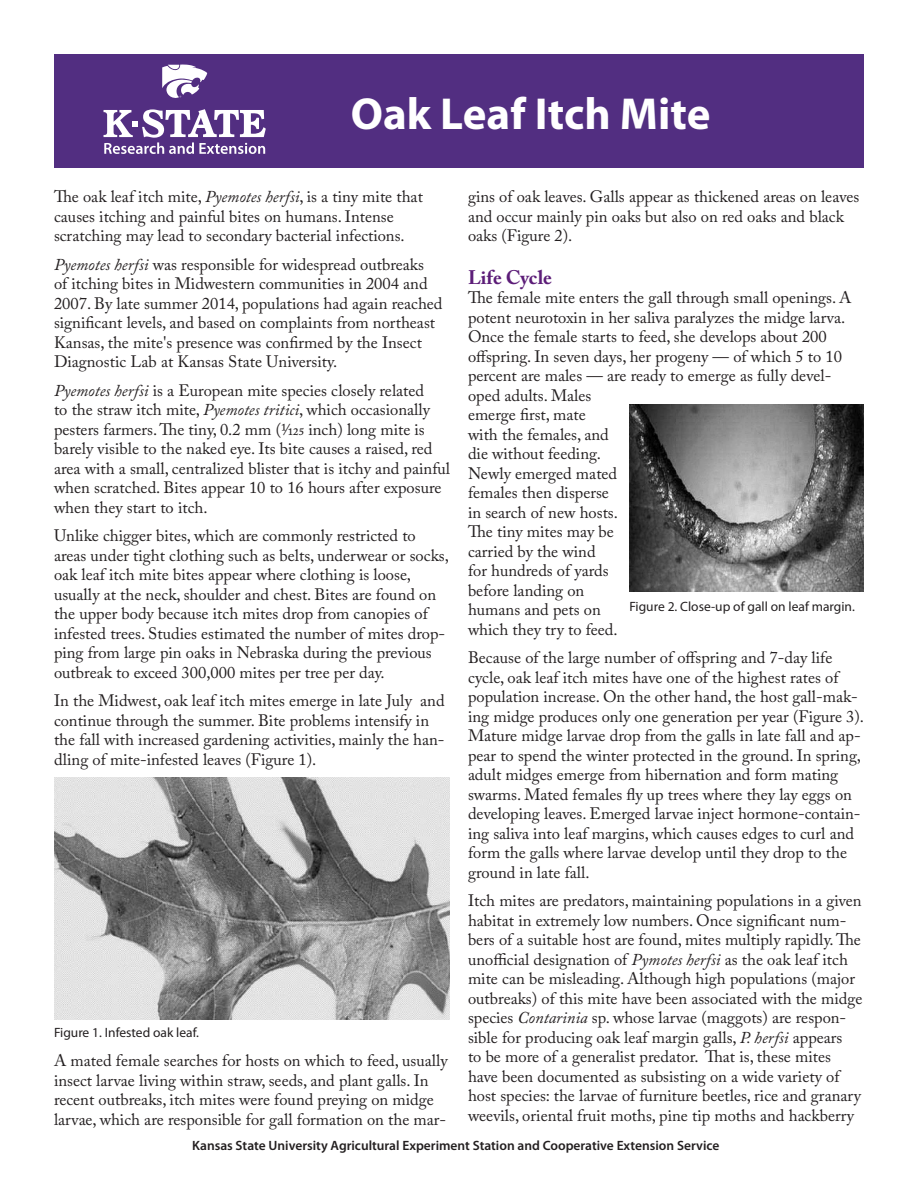
<style>
.page{position:relative;width:918px;height:1188px;background:#fff}
.page>*{position:absolute;margin:0;border:0;box-sizing:border-box;transform-origin:0 0}
.Subhead1{font:700 45px "Myriad Pro";color:#fff}
.Subheads{font:700 19.5px "Adobe Caslon Pro";color:#5c1d78}
.Body_text{font:16.5px/19.5px "Adobe Caslon Pro";color:#231f20}
.t1{font:600 13.5px "Myriad Pro";color:#231f20}
.t2{font:13.5px "Myriad Pro";color:#231f20}
.s1{font-style:italic}
</style>
<div class="page">
<div style="left:54px;top:54px;width:810px;height:113px;background:#522e81"></div>
<svg style="left:104px;top:109px;width:162px;height:45px"></svg>
<svg style="left:162px;top:64px;width:45px;height:34px"></svg>
<img style="left:54px;top:777px;width:396px;height:242px">
<img style="left:629px;top:404px;width:235px;height:188px">
<p class="Subhead1" style="left:351px;top:84px;width:361px">Oak Leaf Itch Mite</p>
<p class="Body_text" style="left:54px;top:187px;width:370px">The oak leaf itch mite, <span class="s1">Pyemotes herfsi</span>, is a tiny mite that causes itching and painful bites on humans. Intense scratching may lead to secondary bacterial infections.</p>
<p class="Body_text" style="left:54px;top:254px;width:390px"><span class="s1">Pyemotes herfsi</span> was responsible for widespread outbreaks<br>of itching bites in Midwestern communities in 2004 and 2007. By late summer 2014, populations had again reached significant levels, and based on complaints from northeast Kansas, the mite's presence was confirmed by the Insect Diagnostic Lab at Kansas State University.</p>
<p class="Body_text" style="left:54px;top:380px;width:398px"><span class="s1">Pyemotes herfsi</span> is a European mite species closely related<br>to the straw itch mite, <span class="s1">Pyemotes tritici</span>, which occasionally pesters farmers. The tiny, 0.2 mm (1/125 inch) long mite is barely visible to the naked eye. Its bite causes a raised, red area with a small, centralized blister that is itchy and painful when scratched. Bites appear 10 to 16 hours after exposure when they start to itch.</p>
<p class="Body_text" style="left:54px;top:526px;width:396px">Unlike chigger bites, which are commonly restricted to areas under tight clothing such as belts, underwear or socks, oak leaf itch mite bites appear where clothing is loose, usually at the neck, shoulder and chest. Bites are found on the upper body because itch mites drop from canopies of infested trees. Studies estimated the number of mites drop&shy;ping from large pin oaks in Nebraska during the previous outbreak to exceed 300,000 mites per tree per day.</p>
<p class="Body_text" style="left:54px;top:691px;width:392px">In the Midwest, oak leaf itch mites emerge in late July and continue through the summer. Bite problems intensify in the fall with increased gardening activities, mainly the han&shy;dling of mite-infested leaves (Figure 1).</p>
<p class="t2" style="left:54px;top:1025px;width:147px">Figure 1. Infested oak leaf.</p>
<p class="Body_text" style="left:54px;top:1051px;width:395px">A mated female searches for hosts on which to feed, usually insect larvae living within straw, seeds, and plant galls. In recent outbreaks, itch mites were found preying on midge larvae, which are responsible for gall formation on the mar-</p>
<p class="Body_text" style="left:468px;top:187px;width:393px">gins of oak leaves. Galls appear as thickened areas on leaves and occur mainly pin oaks but also on red oaks and black oaks (Figure 2 ).</p>
<p class="Subheads" style="left:468px;top:266px;width:86px">Life Cycle</p>
<p class="Body_text" style="left:468px;top:288px;width:385px">The female mite enters the gall through small openings. A potent neurotoxin in her saliva paralyzes the midge larva.<br>Once the female starts to feed, she develops about 200 offspring. In seven days, her progeny — of which 5 to 10 percent are males — are ready to emerge as fully devel&shy;oped adults. Males<br>emerge first, mate<br>with the females, and<br>die without feeding.<br>Newly emerged mated<br>females then disperse<br>in search of new hosts.<br>The tiny mites may be<br>carried by the wind<br>for hundreds of yards<br>before landing on<br>humans and pets on<br>which they try to feed.</p>
<p class="Body_text" style="left:468px;top:648px;width:398px">Because of the large number of offspring and 7-day life cycle, oak leaf itch mites have one of the highest rates of population increase. On the other hand, the host gall-mak&shy;ing midge produces only one generation per year (Figure 3).<br>Mature midge larvae drop from the galls in late fall and ap&shy;pear to spend the winter protected in the ground. In spring, adult midges emerge from hibernation and form mating swarms. Mated females fly up trees where they lay eggs on developing leaves. Emerged larvae inject hormone-contain&shy;ing saliva into leaf margins, which causes edges to curl and form the galls where larvae develop until they drop to the ground in late fall.</p>
<p class="Body_text" style="left:468px;top:891px;width:396px">Itch mites are predators, maintaining populations in a given habitat in extremely low numbers. Once significant num&shy;bers of a suitable host are found, mites multiply rapidly. The unofficial designation of <span class="s1">Pymotes herfsi</span> as the oak leaf itch mite can be misleading. Although high populations (major outbreaks) of this mite have been associated with the midge species <span class="s1">Contarinia</span> sp. whose larvae (maggots) are respon&shy;sible for producing oak leaf margin galls, <span class="s1">P. herfsi</span> appears<br>to be more of a generalist predator. That is, these mites have been documented as subsisting on a wide variety of host species: the larvae of furniture beetles, rice and granary weevils, oriental fruit moths, pine tip moths and hackberry</p>
<p class="t2" style="left:629px;top:598px;width:227px">Figure 2. Close-up of gall on leaf margin.</p>
<p class="t1" style="left:192px;top:1137px;width:529px">Kansas State University Agricultural Experiment Station and Cooperative Extension Service</p>
</div>
